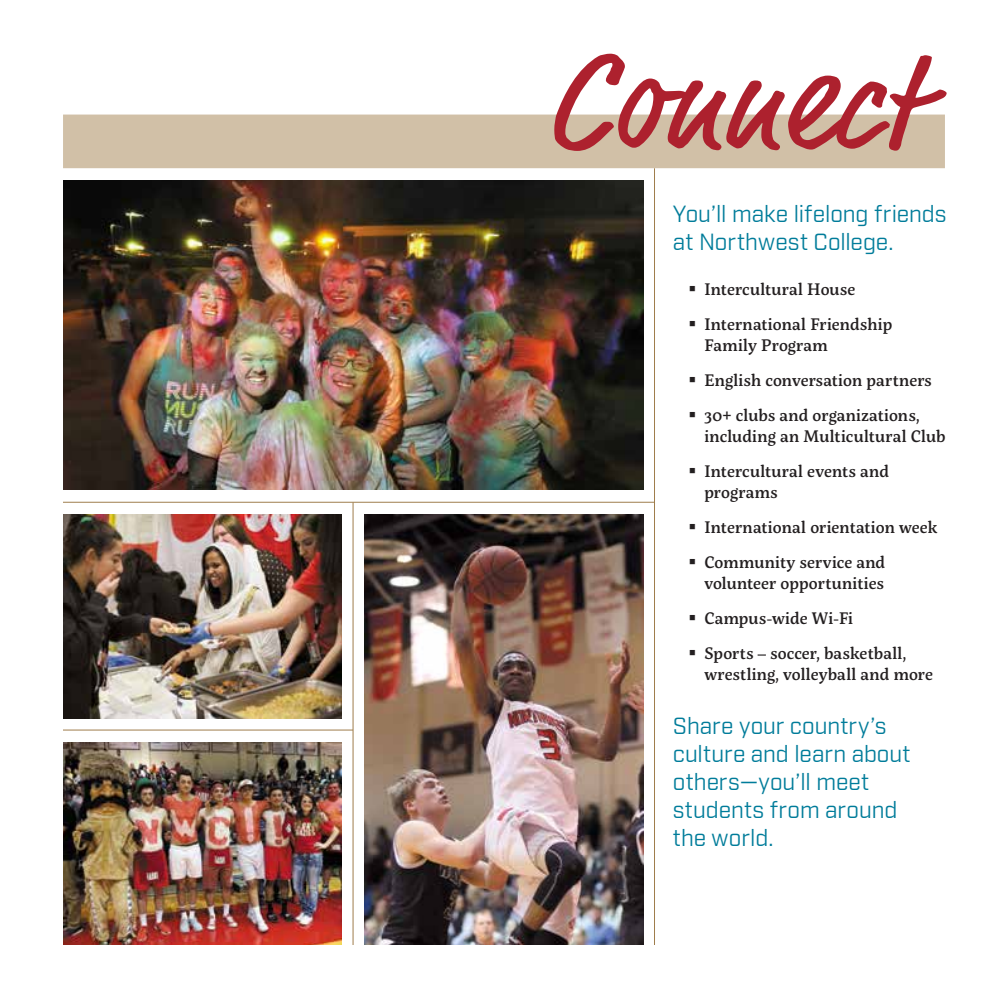
<style>
.page{position:relative;width:1008px;height:1008px;background:#fff}
.page>*{position:absolute;margin:0;border:0;box-sizing:border-box;transform-origin:0 0}
.t1{font:139.47px "Market OT";color:#ad212e}
.t2{font:22.75px/28px "Industry";letter-spacing:-.005em;color:#007c9a}
.t3{font:500 16.62px/21px "Servus Slab";letter-spacing:.01em;color:#231f20}
</style>
<div class="page">
<hr style="left:353px;top:502px;width:1px;height:443px;background:#9f7d4c">
<hr style="left:63px;top:502px;width:592px;height:1px;background:#9f7d4c">
<img style="left:63px;top:743px;width:278px;height:202px">
<img style="left:63px;top:180px;width:580px;height:309px">
<img style="left:63px;top:514px;width:278px;height:204px">
<img style="left:365px;top:514px;width:278px;height:431px">
<hr style="left:63px;top:730px;width:290px;height:1px;background:#9f7d4c">
<hr style="left:654px;top:168px;width:1px;height:777px;background:#9f7d4c">
<div style="left:63px;top:115px;width:882px;height:53px;background:#d1c0a7"></div>
<h1 class="t1" style="left:546px;top:20px;width:374px">Connect</h1>
<h2 class="t2" style="left:673px;top:200px;width:275px">You’ll make lifelong friends at Northwest College.</h2>
<p class="t3" style="left:689px;top:279px;width:168px">▪ Intercultural House</p>
<p class="t3" style="left:704px;top:314px;width:189px;text-indent:-16px">▪ International Friendship<br>Family Program</p>
<p class="t3" style="left:689px;top:370px;width:245px">▪ English conversation partners</p>
<p class="t3" style="left:704px;top:405px;width:243px;text-indent:-16px">▪ 30+ clubs and organizations, including an Multicultural Club</p>
<p class="t3" style="left:704px;top:461px;width:186px;text-indent:-16px">▪ Intercultural events and programs</p>
<p class="t3" style="left:689px;top:517px;width:250px">▪ International orientation week</p>
<p class="t3" style="left:689px;top:552px;width:198px;text-align:right">▪ Community service and volunteer opportunities</p>
<p class="t3" style="left:689px;top:608px;width:166px">▪ Campus-wide Wi-Fi</p>
<p class="t3" style="left:704px;top:643px;width:230px;text-indent:-16px">▪ Sports – soccer, basketball, wrestling, volleyball and more</p>
<h2 class="t2" style="left:673px;top:712px;width:239px">Share your country’s culture and learn about others—you’ll meet students from around the world.</h2>
</div>
